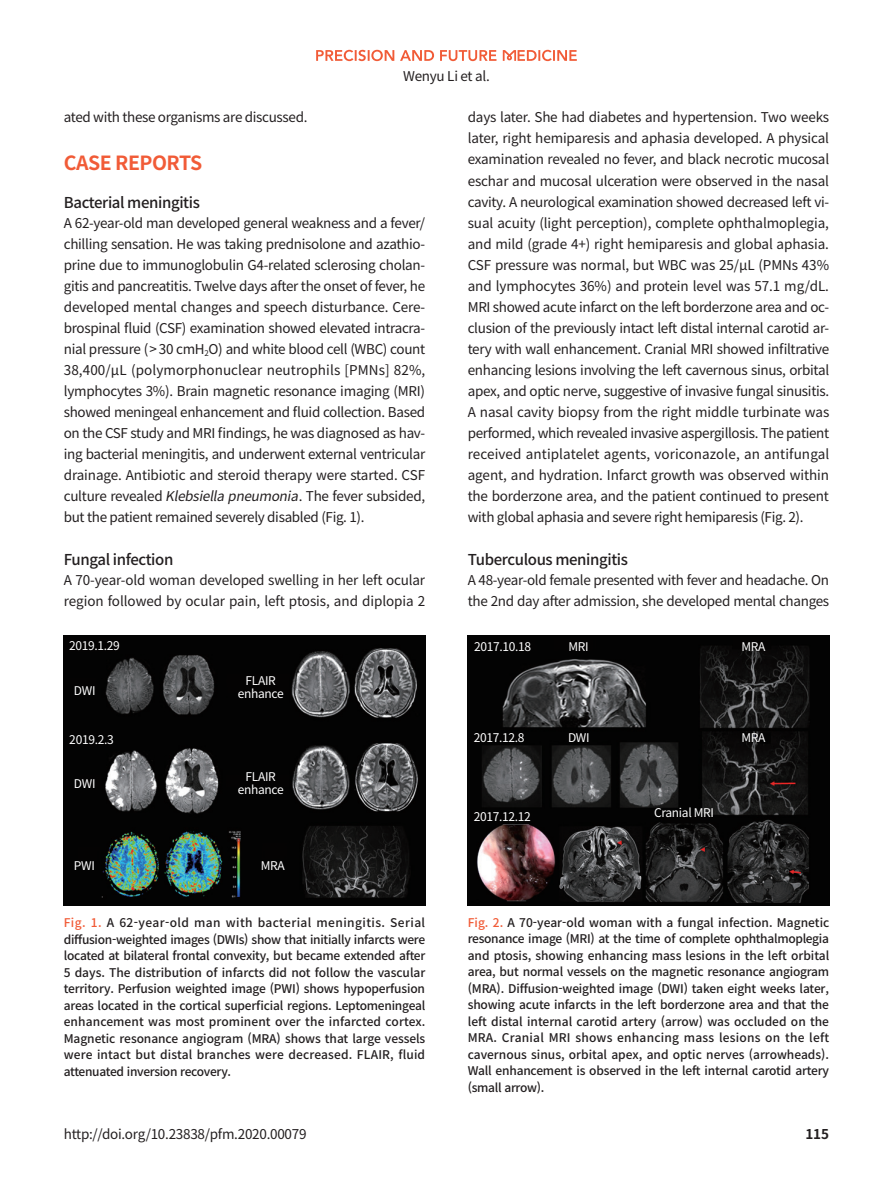
<style>
.page{position:relative;width:893px;height:1191px;background:#fff}
.page>*{position:absolute;margin:0;border:0;box-sizing:border-box;transform-origin:0 0}
.대제목{font:700 19.5px "Noto Sans CJ Kkr";letter-spacing:-.025em;color:#f15b37}
.중제목{font:500 15px "Noto Sans CJK";letter-spacing:-.025em;color:#231f20}
.본문{font:13.5px/21px "Noto Sans CJ Kkr";letter-spacing:-.025em;color:#231f20;text-align:justify}
.DOI{font:13.5px "Noto Sans CJ Kkr";letter-spacing:-.02em;color:#231f20}
.하시라{font:13.5px "Noto Sans CJ Kkr";letter-spacing:-.02em;color:#231f20}
.t1{font:700 13.5px "Noto Sans CJ Kkr";color:#231f20}
.표_그림_제목{font:500 12px/16.5px "Noto Sans CJ Kkr";letter-spacing:-.015em;color:#231f20;text-align:justify}
.그림지문{font:12px "Noto Sans CJ Kkr";letter-spacing:-.025em;color:#fff}
.s1{font-style:italic}
.s2{color:#f15b37}
</style>
<div class="page">
<svg style="left:316px;top:50px;width:118px;height:11px"></svg>
<svg style="left:440px;top:50px;width:137px;height:11px"></svg>
<img style="left:64px;top:635px;width:361px;height:271px">
<img style="left:468px;top:635px;width:361px;height:270px">
<p class="하시라" style="left:403px;top:68px;width:88px">Wenyu Li et al.</p>
<p class="본문" style="left:64px;top:107px;width:245px">ated with these organisms are discussed.</p>
<p class="대제목" style="left:64px;top:152px;width:140px">CASE REPORTS</p>
<p class="중제목" style="left:64px;top:194px;width:138px">Bacterial meningitis</p>
<p class="본문" style="left:64px;top:212px;width:363px">A 62-year-old man developed general weakness and a fever/ chilling sensation. He was taking prednisolone and azathio&shy;prine due to immunoglobulin G4-related sclerosing cholan&shy;gitis and pancreatitis. Twelve days after the onset of fever, he developed mental changes and speech disturbance. Cere&shy;brospinal fluid (CSF) examination showed elevated intracra&shy;nial pressure (&gt; 30 cmH<sub>2</sub>O) and white blood cell (WBC) count 38,400/µL (polymorphonuclear neutrophils [PMNs] 82%, lymphocytes 3%). Brain magnetic resonance imaging (MRI) showed meningeal enhancement and fluid collection. Based on the CSF study and MRI findings, he was diagnosed as hav&shy;ing bacterial meningitis, and underwent external ventricular drainage. Antibiotic and steroid therapy were started. CSF culture revealed <span class="s1">Klebsiellapneumonia</span>. The fever subsided, but the patient remained severely disabled (Fig. 1).</p>
<p class="중제목" style="left:64px;top:551px;width:111px">Fungal infection</p>
<p class="본문" style="left:64px;top:569px;width:363px">A 70-year-old woman developed swelling in her left ocular region followed by ocular pain, left ptosis, and diplopia 2</p>
<p class="그림지문" style="left:69px;top:639px;width:52px">2019.1.29</p>
<p class="그림지문" style="left:74px;top:684px;width:23px">DWI</p>
<p class="그림지문" style="left:69px;top:733px;width:46px">2019.2.3</p>
<p class="그림지문" style="left:74px;top:777px;width:23px">DWI</p>
<p class="그림지문" style="left:74px;top:859px;width:23px">PWI</p>
<p class="그림지문" style="left:245px;top:673px;width:32px">FLAIR</p>
<p class="그림지문" style="left:238px;top:686px;width:48px">enhance</p>
<p class="그림지문" style="left:245px;top:770px;width:32px">FLAIR</p>
<p class="그림지문" style="left:238px;top:782px;width:48px">enhance</p>
<p class="그림지문" style="left:261px;top:859px;width:25px">MRA</p>
<p class="표_그림_제목" style="left:64px;top:914px;width:363px"><span class="s2">Fig. 1.</span> A 62-year-old man with bacterial meningitis. Serial diffusion-weighted images (DWIs) show that initially infarcts were located at bilateral frontal convexity, but became extended after 5 days. The distribution of infarcts did not follow the vascular territory. Perfusion weighted image (PWI) shows hypoperfusion areas located in the cortical superficial regions. Leptomeningeal enhancement was most prominent over the infarcted cortex.<br>Magnetic resonance angiogram (MRA) shows that large vessels were intact but distal branches were decreased. FLAIR, fluid attenuated inversion recovery.</p>
<p class="본문" style="left:468px;top:107px;width:363px">days later. She had diabetes and hypertension. Two weeks later, right hemiparesis and aphasia developed. A physical examination revealed no fever, and black necrotic mucosal eschar and mucosal ulceration were observed in the nasal cavity. A neurological examination showed decreased left vi&shy;sual acuity (light perception), complete ophthalmoplegia, and mild (grade 4+) right hemiparesis and global aphasia.<br>CSF pressure was normal, but WBC was 25/µL (PMNs 43% and lymphocytes 36%) and protein level was 57.1 mg/dL.<br>MRI showed acute infarct on the left borderzone area and oc&shy;clusion of the previously intact left distal internal carotid ar&shy;tery with wall enhancement. Cranial MRI showed infiltrative enhancing lesions involving the left cavernous sinus, orbital apex, and optic nerve, suggestive of invasive fungal sinusitis.<br>A nasal cavity biopsy from the right middle turbinate was performed, which revealed invasive aspergillosis. The patient received antiplatelet agents, voriconazole, an antifungal agent, and hydration. Infarct growth was observed within the borderzone area, and the patient continued to present with global aphasia and severe right hemiparesis (Fig. 2).</p>
<p class="중제목" style="left:468px;top:551px;width:162px">Tuberculous meningitis</p>
<p class="본문" style="left:468px;top:569px;width:363px">A 48-year-old female presented with fever and headache. On the 2nd day after admission, she developed mental changes</p>
<p class="그림지문" style="left:474px;top:640px;width:59px">2017.10.18</p>
<p class="그림지문" style="left:568px;top:640px;width:22px">MRI</p>
<p class="그림지문" style="left:741px;top:640px;width:25px">MRA</p>
<p class="그림지문" style="left:474px;top:731px;width:52px">2017.12.8</p>
<p class="그림지문" style="left:568px;top:731px;width:23px">DWI</p>
<p class="그림지문" style="left:741px;top:731px;width:25px">MRA</p>
<p class="그림지문" style="left:474px;top:810px;width:59px">2017.12.12</p>
<p class="그림지문" style="left:654px;top:805px;width:62px">Cranial MRI</p>
<p class="표_그림_제목" style="left:468px;top:914px;width:363px"><span class="s2">Fig. 2.</span> A 70-year-old woman with a fungal infection. Magnetic resonance image (MRI) at the time of complete ophthalmoplegia and ptosis, showing enhancing mass lesions in the left orbital area, but normal vessels on the magnetic resonance angiogram (MRA). Diffusion-weighted image (DWI) taken eight weeks later, showing acute infarcts in the left borderzone area and that the left distal internal carotid artery (arrow) was occluded on the MRA. Cranial MRI shows enhancing mass lesions on the left cavernous sinus, orbital apex, and optic nerves (arrowheads).<br>Wall enhancement is observed in the left internal carotid artery (small arrow).</p>
<p class="DOI" style="left:64px;top:1126px;width:244px">http://doi.org/10.23838/pfm.2020.00079</p>
<p class="t1" style="left:805px;top:1126px;width:25px">115</p>
</div>
